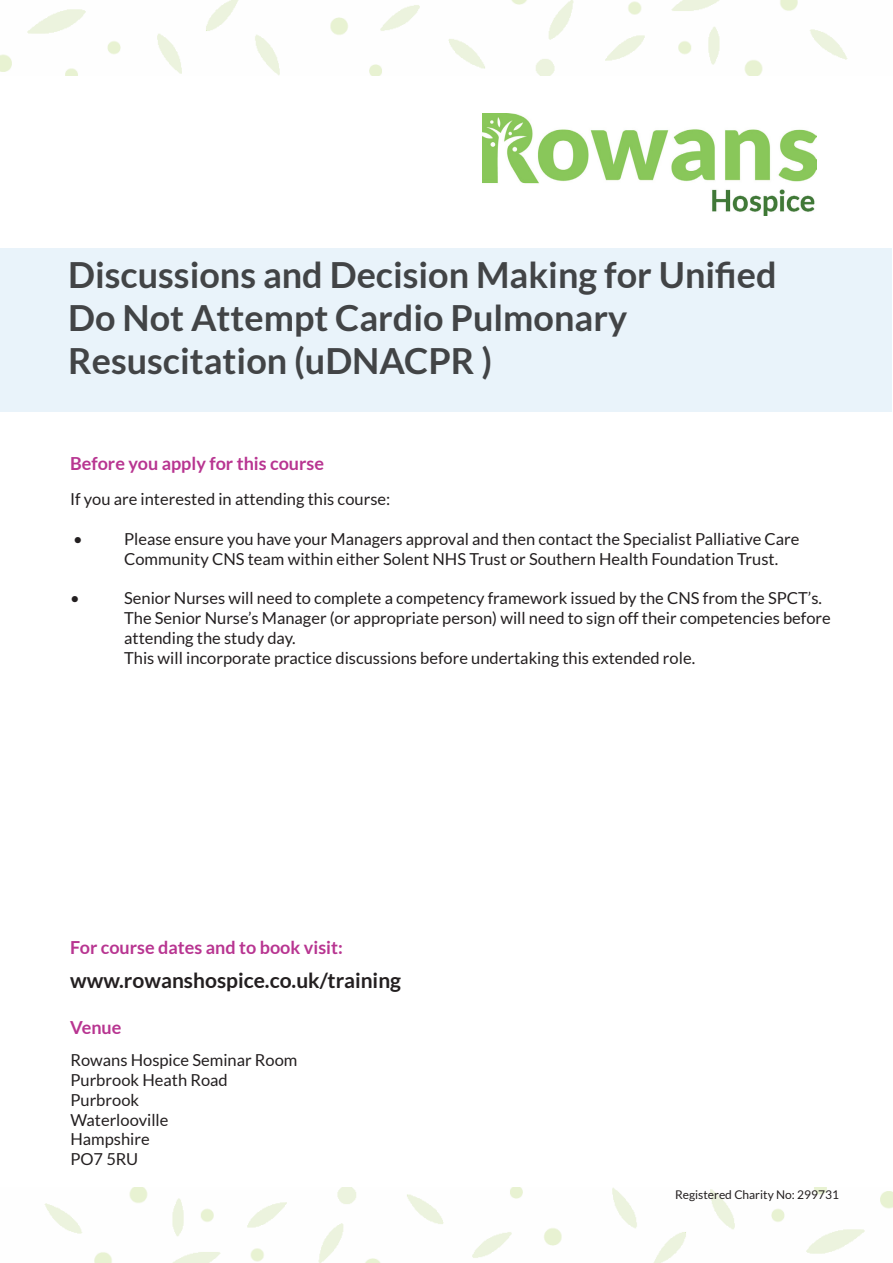
<style>
.page{position:relative;width:893px;height:1263px;background:#fff}
.page>*{position:absolute;margin:0;border:0;box-sizing:border-box;transform-origin:0 0}
.t1{font:700 36px "Lato";color:#424446}
.t2{font:700 21px "Lato";color:#231f20}
.t3{font:700 18px "Lato";color:#b83591}
.t4{font:16.5px/19.8px "Lato";color:#231f20}
.t5{font:12px "Lato";color:#231f20}
</style>
<div class="page">
<div style="left:0;top:248px;width:891px;height:163px;background:#e9f3fa"></div>
<img style="left:44px;top:1188px;width:849px;height:75px">
<img style="left:483px;top:114px;width:333px;height:102px">
<img style="left:0;top:0;width:848px;height:75px">
<p class="t1" style="left:68px;top:254px;width:710px">Discussions and Decision Making for Unified</p>
<p class="t1" style="left:68px;top:297px;width:560px">Do Not Attempt Cardio Pulmonary</p>
<p class="t1" style="left:68px;top:340px;width:426px">Resuscitation (uDNACPR )</p>
<p class="t3" style="left:70px;top:453px;width:255px">Before you apply for this course</p>
<p class="t4" style="left:70px;top:489px;width:322px">If you are interested in attending this course:</p>
<p class="t4" style="left:73px;top:529px;width:11px">•</p>
<p class="t4" style="left:124px;top:529px;width:677px">Please ensure you have your Managers approval and then contact the Specialist Palliative Care<br>Community CNS team within either Solent NHS Trust or Southern Health Foundation Trust.</p>
<p class="t4" style="left:70px;top:588px;width:11px">•</p>
<p class="t4" style="left:124px;top:588px;width:708px">Senior Nurses will need to complete a competency framework issued by the CNS from the SPCT’s.<br>The Senior Nurse’s Manager (or appropriate person) will need to sign off their competencies before</p>
<p class="t4" style="left:124px;top:628px;width:173px">attending the study day.</p>
<p class="t4" style="left:124px;top:648px;width:572px">This will incorporate practice discussions before undertaking this extended role.</p>
<p class="t3" style="left:70px;top:937px;width:274px">For course dates and to book visit:</p>
<p class="t2" style="left:70px;top:968px;width:332px">www.rowanshospice.co.uk/training</p>
<p class="t3" style="left:70px;top:1017px;width:53px">Venue</p>
<p class="t4" style="left:70px;top:1050px;width:229px">Rowans Hospice Seminar Room</p>
<p class="t4" style="left:70px;top:1070px;width:159px">Purbrook Heath Road</p>
<p class="t4" style="left:70px;top:1090px;width:70px">Purbrook</p>
<p class="t4" style="left:70px;top:1109px;width:100px">Waterlooville</p>
<p class="t4" style="left:70px;top:1129px;width:81px">Hampshire</p>
<p class="t4" style="left:70px;top:1149px;width:69px">PO7 5RU</p>
<p class="t5" style="left:675px;top:1188px;width:166px">Registered Charity No: 299731</p>
</div>
